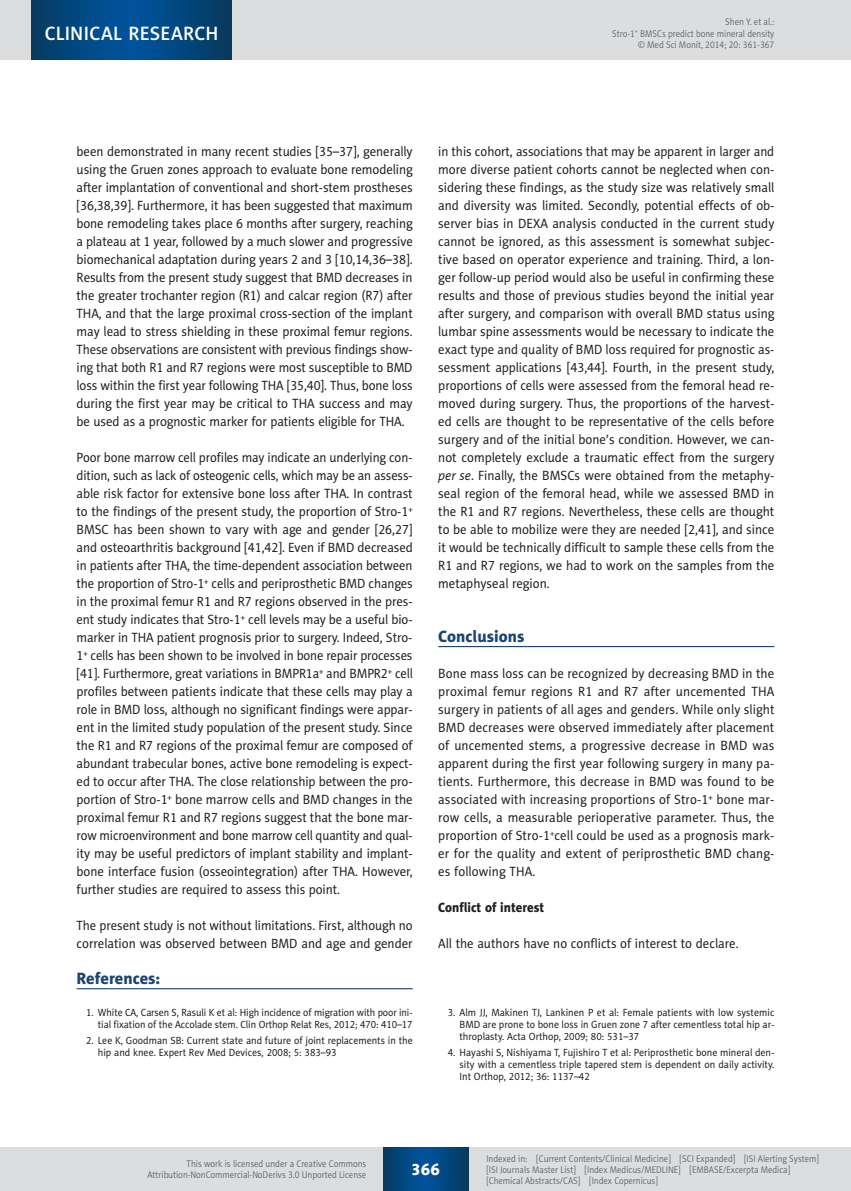
<style>
.page{position:relative;width:851px;height:1191px;background:#fff}
.page>*{position:absolute;margin:0;border:0;box-sizing:border-box;transform-origin:0 0}
.t1{font:19.5px "Naomi Sans EFN Medium";letter-spacing:.015em;color:#fff}
.MSM_Headline_1{font:16.5px "Naomi Sans EFN Heavy";color:#1a4574}
.MSM_Referencje_Tytul{font:16.5px "Naomi Sans EFN Heavy";color:#1a4574}
.t2{font:16.5px "Naomi Sans EFN Heavy";color:#fff}
.MSM_Body{font:13.5px/18px "Naomi Sans EFN";color:#231f20;text-align:justify;scale:.94 1}
.MSM_Body-2{font:13.5px/18px "Naomi Sans EFN";color:#231f20;text-align:justify;scale:.95 1}
.MSM_Headline_2{font:13.5px "Naomi Sans EFN Heavy";color:#231f20;scale:.95 1}
.MSM_Referencje_punkt{font:10.5px/12px "Naomi Sans EFN";color:#231f20;text-align:justify;scale:.95 1}
.MSM_Referencje_punkt-2{font:10.5px/12px "Naomi Sans EFN";color:#231f20;text-align:right;scale:.94 1}
.t3{font:9.75px/11.2px "Naomi Sans EFN Light";color:#57585a;text-align:right;scale:.9 1}
.s1{font-style:italic}
</style>
<div class="page">
<hr style="left:438px;top:646px;width:336px;height:1px;background:#00295c">
<hr style="left:77px;top:988px;width:335px;height:1px;background:#00295c">
<div style="left:0;top:1148px;width:850px;height:43px;background:#dcdddf"></div>
<svg style="left:383px;top:1148px;width:85px;height:42px;background:#02477e"></svg>
<div style="left:0;top:0;width:850px;height:60px;background:#dcdddf"></div>
<hr style="left:850px;top:0;width:1px;height:60px;background:#dcdddf">
<svg style="left:32px;top:0;width:200px;height:60px;background:#02477e"></svg>
<h1 class="t1" style="left:45px;top:22px;width:175px">CLINICAL RESEARCH</h1>
<p class="t3" style="left:612px;top:16px;width:182px">Shen Y. et al.:<br>Stro-1<sup>+</sup> BMSCs predict bone mineral density © Med Sci Monit, 2014; 20: 361-367</p>
<p class="MSM_Body-2" style="left:77px;top:142px;width:355px">been demonstrated in many recent studies [35–37], generally using the Gruen zones approach to evaluate bone remodeling after implantation of conventional and short-stem prostheses [36,38,39]. Furthermore, it has been suggested that maximum bone remodeling takes place 6 months after surgery, reaching a plateau at 1 year, followed by a much slower and progressive biomechanical adaptation during years 2 and 3 [10,14,36–38].<br>Results from the present study suggest that BMD decreases in the greater trochanter region (R1) and calcar region (R7) after THA, and that the large proximal cross-section of the implant may lead to stress shielding in these proximal femur regions.<br>These observations are consistent with previous findings show&shy;ing that both R1 and R7 regions were most susceptible to BMD loss within the first year following THA [35,40]. Thus, bone loss during the first year may be critical to THA success and may be used as a prognostic marker for patients eligible for THA.</p>
<p class="MSM_Body" style="left:77px;top:448px;width:359px">Poor bone marrow cell profiles may indicate an underlying con&shy;dition, such as lack of osteogenic cells, which may be an assess&shy;able risk factor for extensive bone loss after THA. In contrast to the findings of the present study, the proportion of Stro-1<sup>+ </sup>BMSC has been shown to vary with age and gender [26,27] and osteoarthritis background [41,42]. Even if BMD decreased in patients after THA, the time-dependent association between the proportion of Stro-1<sup>+</sup> cells and periprosthetic BMD changes in the proximal femur R1 and R7 regions observed in the pres&shy;ent study indicates that Stro-1<sup>+</sup> cell levels may be a useful bio&shy;marker in THA patient prognosis prior to surgery. Indeed, Stro-1<sup>+</sup> cells has been shown to be involved in bone repair processes [41]. Furthermore, great variations in BMPR1a<sup>+</sup> and BMPR2<sup>+</sup> cell profiles between patients indicate that these cells may play a role in BMD loss, although no significant findings were appar&shy;ent in the limited study population of the present study. Since the R1 and R7 regions of the proximal femur are composed of abundant trabecular bones, active bone remodeling is expect&shy;ed to occur after THA. The close relationship between the pro&shy;portion of Stro-1<sup>+</sup> bone marrow cells and BMD changes in the proximal femur R1 and R7 regions suggest that the bone mar&shy;row microenvironment and bone marrow cell quantity and qual&shy;ity may be useful predictors of implant stability and implant&shy;bone interface fusion (osseointegration) after THA. However, further studies are required to assess this point.</p>
<p class="MSM_Body" style="left:77px;top:916px;width:359px">The present study is not without limitations. First, although no correlation was observed between BMD and age and gender</p>
<p class="MSM_Referencje_Tytul" style="left:77px;top:968px;width:85px">References:</p>
<p class="MSM_Referencje_punkt-2" style="left:86px;top:1006px;width:349px">1. White CA, Carsen S, Rasuli K et al: High incidence of migration with poor ini&shy;tial fixation of the Accolade stem. Clin Orthop Relat Res, 2012; 470: 410–17</p>
<p class="MSM_Referencje_punkt" style="left:98px;top:1035px;width:333px;text-indent:-12px">2. Lee K, Goodman SB: Current state and future of joint replacements in the hip and knee. Expert Rev Med Devices, 2008; 5: 383–93</p>
<p class="MSM_Body" style="left:438px;top:142px;width:359px">in this cohort, associations that may be apparent in larger and more diverse patient cohorts cannot be neglected when con&shy;sidering these findings, as the study size was relatively small and diversity was limited. Secondly, potential effects of ob&shy;server bias in DEXA analysis conducted in the current study cannot be ignored, as this assessment is somewhat subjec&shy;tive based on operator experience and training. Third, a lon&shy;ger follow-up period would also be useful in confirming these results and those of previous studies beyond the initial year after surgery, and comparison with overall BMD status using lumbar spine assessments would be necessary to indicate the exact type and quality of BMD loss required for prognostic as&shy;sessment applications [43,44]. Fourth, in the present study, proportions of cells were assessed from the femoral head re&shy;moved during surgery. Thus, the proportions of the harvest&shy;ed cells are thought to be representative of the cells before surgery and of the initial bone’s condition. However, we can&shy;not completely exclude a traumatic effect from the surgery <span class="s1">per se</span>. Finally, the BMSCs were obtained from the metaphy&shy;seal region of the femoral head, while we assessed BMD in the R1 and R7 regions. Nevertheless, these cells are thought to be able to mobilize were they are needed [2,41], and since it would be technically difficult to sample these cells from the R1 and R7 regions, we had to work on the samples from the metaphyseal region.</p>
<p class="MSM_Headline_1" style="left:438px;top:626px;width:88px">Conclusions</p>
<p class="MSM_Body-2" style="left:438px;top:664px;width:355px">Bone mass loss can be recognized by decreasing BMD in the proximal femur regions R1 and R7 after uncemented THA surgery in patients of all ages and genders. While only slight BMD decreases were observed immediately after placement of uncemented stems, a progressive decrease in BMD was apparent during the first year following surgery in many pa&shy;tients. Furthermore, this decrease in BMD was found to be associated with increasing proportions of Stro-1<sup>+</sup> bone mar&shy;row cells, a measurable perioperative parameter. Thus, the proportion of Stro-1<sup>+</sup>cell could be used as a prognosis mark&shy;er for the quality and extent of periprosthetic BMD chang&shy;es following THA.</p>
<p class="MSM_Headline_2" style="left:438px;top:899px;width:113px">Conflict of interest</p>
<p class="MSM_Body-2" style="left:438px;top:934px;width:317px">All the authors have no conflicts of interest to declare.</p>
<p class="MSM_Referencje_punkt" style="left:459px;top:1006px;width:333px;text-indent:-12px">3. Alm JJ, Makinen TJ, Lankinen P et al: Female patients with low systemic BMD are prone to bone loss in Gruen zone 7 after cementless total hip ar&shy;throplasty. Acta Orthop, 2009; 80: 531–37</p>
<p class="MSM_Referencje_punkt" style="left:459px;top:1047px;width:333px;text-indent:-12px">4. Hayashi S, Nishiyama T, Fujishiro T et al: Periprosthetic bone mineral den&shy;sity with a cementless triple tapered stem is dependent on daily activity.<br>Int Orthop, 2012; 36: 1137–42</p>
<p class="t3" style="left:147px;top:1158px;width:245px">This work is licensed under a Creative Commons<br>Attribution-NonCommercial-NoDerivs 3.0 Unported License</p>
<p class="t2" style="left:411px;top:1159px;width:30px">366</p>
<p class="t3" style="left:486px;top:1152px;width:371px;text-align:left">Indexed in: [Current Contents/Clinical Medicine] [SCI Expanded] [ISI Alerting System] [ISI Journals Master List] [Index Medicus/MEDLINE] [EMBASE/Excerpta Medica] [Chemical Abstracts/CAS] [Index Copernicus]</p>
</div>
